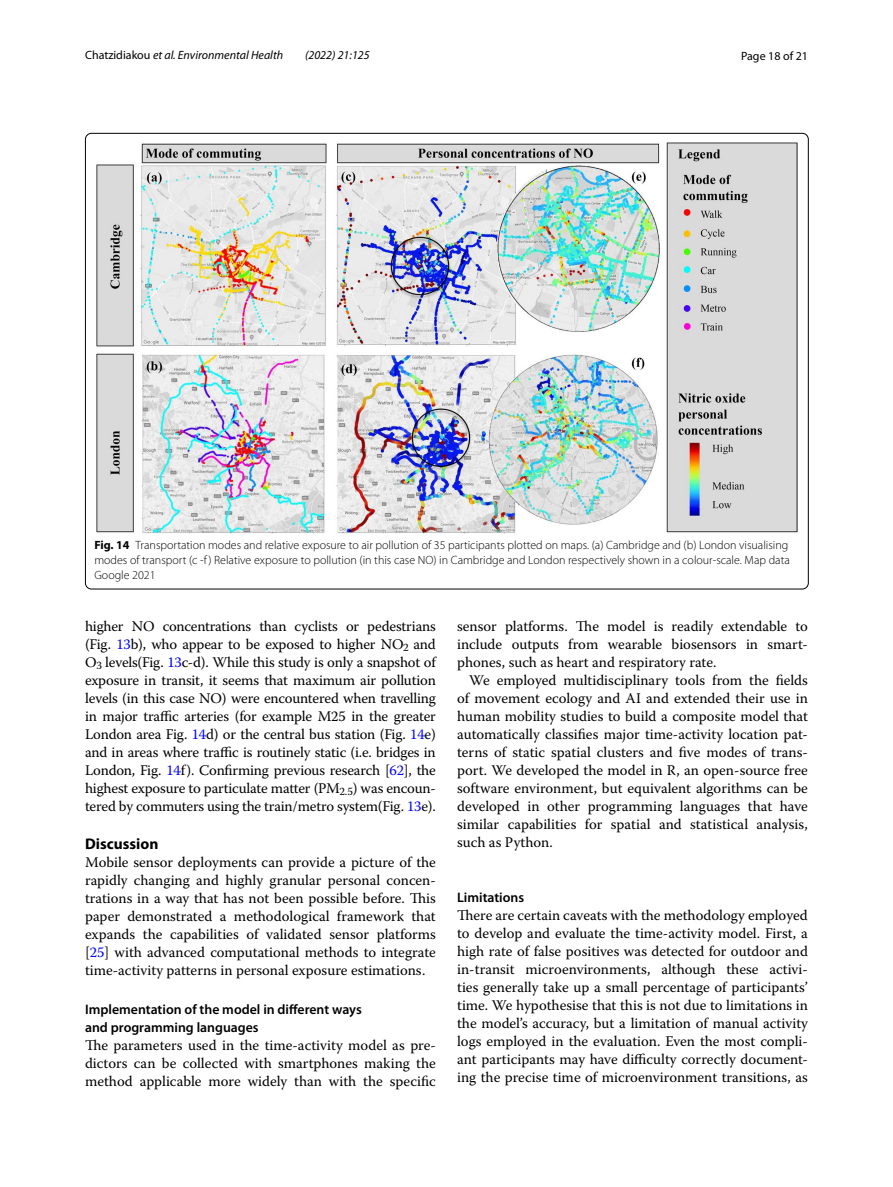
<style>
.page{position:relative;width:893px;height:1187px;background:#fff}
.page>*{position:absolute;margin:0;border:0;box-sizing:border-box;transform-origin:0 0}
.t1{font:700 15.45px "Myriad Pro";color:#000}
.t2{font:14.7px/18px "Warnock Pro";color:#000;text-align:justify}
.t3{font:600 13.8px/18px "Myriad Pro";color:#000}
.t4{font:300 12px/15px "Myriad Pro";color:#000}
.t5{font:italic 12px "Myriad Pro";color:#000}
.t6{font:12px "Myriad Pro";color:#000}
.s1{font-style:normal}
.s2{font-weight:700}
.s3{color:#00f}
</style>
<div class="page">
<img style="left:97px;top:142px;width:700px;height:391px">
<p class="t5" style="left:85px;top:48px;width:200px"><span class="s1">Chatzidiakou</span> et al. Environmental Health</p>
<p class="t5" style="left:305px;top:48px;width:66px">(2022) 21:125</p>
<p class="t6" style="left:741px;top:48px;width:68px">Page 18 of 21</p>
<p class="t4" style="left:94px;top:537px;width:697px"><span class="s2">Fig. 14</span> Transportation modes and relative exposure to air pollution of 35 participants plotted on maps. (a) Cambridge and (b) London visualising modes of transport (c -f ) Relative exposure to pollution (in this case NO) in Cambridge and London respectively shown in a colour-scale. Map data<br>Google 2021</p>
<p class="t2" style="left:85px;top:616px;width:352px">higher NO concentrations than cyclists or pedestrians (Fig. <span class="s3">13</span>b), who appear to be exposed to higher NO<sub>2</sub> and O<sub>3</sub> levels(Fig. <span class="s3">13</span>c-d). While this study is only a snapshot of exposure in transit, it seems that maximum air pollution levels (in this case NO) were encountered when travelling in major traffic arteries (for example M25 in the greater London area Fig. <span class="s3">14</span>d) or the central bus station (Fig. <span class="s3">14</span>e) and in areas where traffic is routinely static (i.e. bridges in London, Fig. <span class="s3">14</span>f). Confirming previous research [<span class="s3">62</span>], the highest exposure to particulate matter (PM<sub>2.5</sub>) was encoun&shy;tered by commuters using the train/metro system(Fig. <span class="s3">13</span>e).</p>
<p class="t1" style="left:85px;top:833px;width:75px">Discussion</p>
<p class="t2" style="left:85px;top:853px;width:352px">Mobile sensor deployments can provide a picture of the rapidly changing and highly granular personal concen&shy;trations in a way that has not been possible before. This paper demonstrated a methodological framework that expands the capabilities of validated sensor platforms [<span class="s3">25</span>] with advanced computational methods to integrate time-activity patterns in personal exposure estimations.</p>
<p class="t3" style="left:85px;top:999px;width:278px">Implementation of the model in different ways and programming languages</p>
<p class="t2" style="left:85px;top:1035px;width:352px">The parameters used in the time-activity model as pre&shy;dictors can be collected with smartphones making the method applicable more widely than with the specific</p>
<p class="t2" style="left:457px;top:616px;width:352px">sensor platforms. The model is readily extendable to include outputs from wearable biosensors in smart&shy;phones, such as heart and respiratory rate.</p>
<p class="t2" style="left:457px;top:670px;width:352px;text-indent:12px">We employed multidisciplinary tools from the fields of movement ecology and AI and extended their use in human mobility studies to build a composite model that automatically classifies major time-activity location pat&shy;terns of static spatial clusters and five modes of trans&shy;port. We developed the model in R, an open-source free software environment, but equivalent algorithms can be developed in other programming languages that have similar capabilities for spatial and statistical analysis, such as Python.</p>
<p class="t3" style="left:457px;top:887px;width:69px">Limitations</p>
<p class="t2" style="left:457px;top:905px;width:352px">There are certain caveats with the methodology employed to develop and evaluate the time-activity model. First, a high rate of false positives was detected for outdoor and in-transit microenvironments, although these activi&shy;ties generally take up a small percentage of participants’ time. We hypothesise that this is not due to limitations in the model’s accuracy, but a limitation of manual activity logs employed in the evaluation. Even the most compli&shy;ant participants may have difficulty correctly document&shy;ing the precise time of microenvironment transitions, as</p>
</div>
